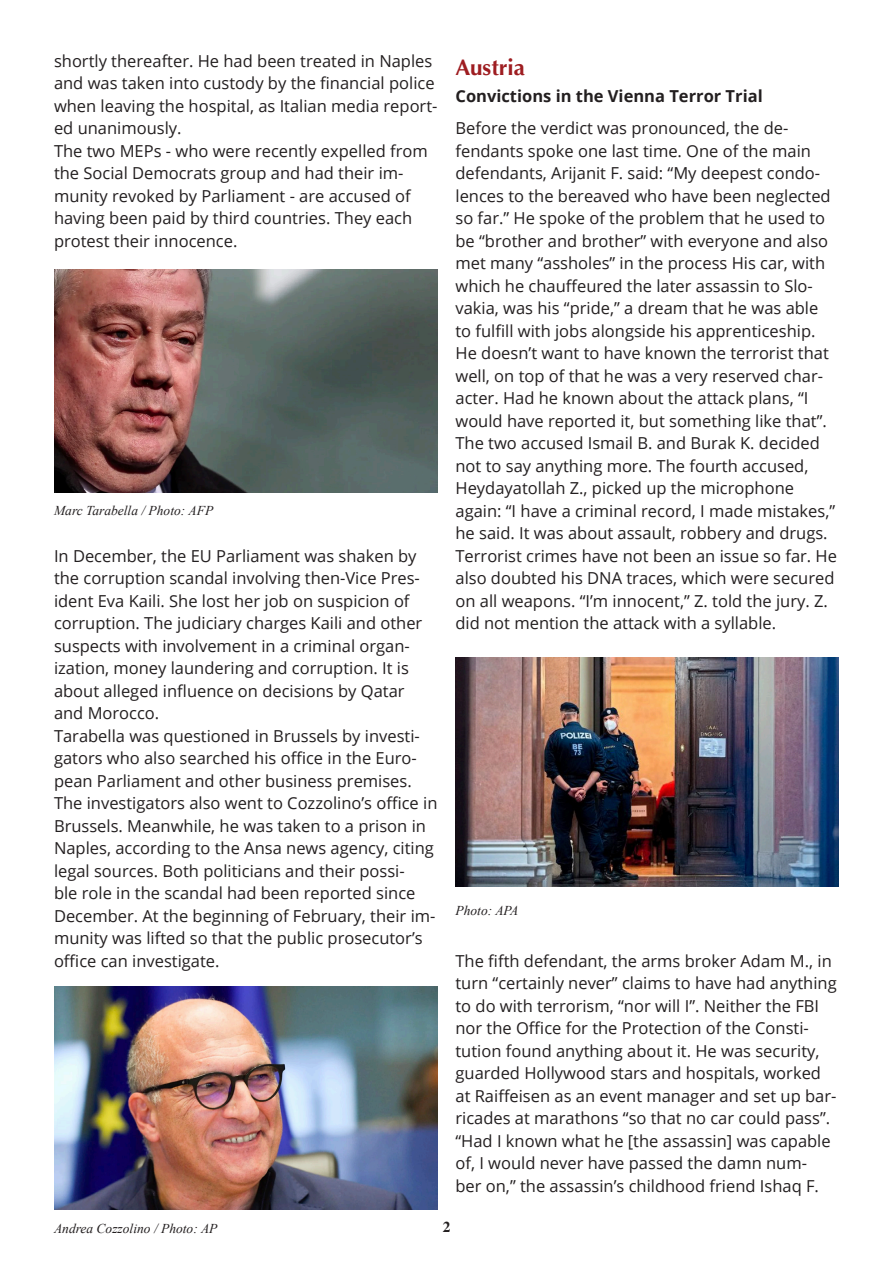
<style>
.page{position:relative;width:893px;height:1263px;background:#fff}
.page>*{position:absolute;margin:0;border:0;box-sizing:border-box;transform-origin:0 0}
.t1{font:700 22.5px "Optima";color:#9e1d21}
.t2{font:18px "entezar";color:#231f20}
.t3{font:16.5px/22.5px "Open Sans";color:#231f20}
.t4{font:700 16.5px "Open Sans";color:#231f20}
.t5{font:italic 13.5px "Times New Roman";color:#231f20}
</style>
<div class="page">
<img style="left:54px;top:986px;width:383px;height:223px">
<img style="left:455px;top:657px;width:384px;height:230px">
<img style="left:54px;top:269px;width:383px;height:223px">
<p class="t3" style="left:54px;top:49px;width:385px">shortly thereafter. He had been treated in Naples and was taken into custody by the financial police when leaving the hospital, as Italian media report&shy;ed unanimously.</p>
<p class="t3" style="left:54px;top:139px;width:375px">The two MEPs - who were recently expelled from the Social Democrats group and had their im&shy;munity revoked by Parliament - are accused of having been paid by third countries. They each protest their innocence.</p>
<p class="t5" style="left:54px;top:502px;width:161px">Marc Tarabella / Photo: AFP</p>
<p class="t3" style="left:54px;top:544px;width:370px">In December, the EU Parliament was shaken by the corruption scandal involving then-Vice Pres&shy;ident Eva Kaili. She lost her job on suspicion of corruption. The judiciary charges Kaili and other suspects with involvement in a criminal organ&shy;ization, money laundering and corruption. It is about alleged influence on decisions by Qatar and Morocco.</p>
<p class="t3" style="left:54px;top:724px;width:385px">Tarabella was questioned in Brussels by investi&shy;gators who also searched his office in the Euro&shy;pean Parliament and other business premises.<br>The investigators also went to Cozzolino’s office in Brussels. Meanwhile, he was taken to a prison in Naples, according to the Ansa news agency, citing legal sources. Both politicians and their possi-<br>ble role in the scandal had been reported since December. At the beginning of February, their im&shy;munity was lifted so that the public prosecutor’s office can investigate.</p>
<p class="t1" style="left:455px;top:54px;width:71px">Austria</p>
<p class="t4" style="left:455px;top:84px;width:309px">Convictions in the Vienna Terror Trial</p>
<p class="t3" style="left:455px;top:116px;width:377px">Before the verdict was pronounced, the de&shy;fendants spoke one last time. One of the main defendants, Arijanit F. said: “My deepest condo&shy;lences to the bereaved who have been neglected so far.” He spoke of the problem that he used to be “brother and brother” with everyone and also met many “assholes” in the process His car, with which he chauffeured the later assassin to Slo&shy;vakia, was his “pride,” a dream that he was able to fulfill with jobs alongside his apprenticeship.<br>He doesn’t want to have known the terrorist that well, on top of that he was a very reserved char&shy;acter. Had he known about the attack plans, “I would have reported it, but something like that”.</p>
<p class="t3" style="left:455px;top:431px;width:383px">The two accused Ismail B. and Burak K. decided not to say anything more. The fourth accused, Heydayatollah Z., picked up the microphone again: “I have a criminal record, I made mistakes,” he said. It was about assault, robbery and drugs.<br>Terrorist crimes have not been an issue so far. He also doubted his DNA traces, which were secured on all weapons. “I’m innocent,” Z. told the jury. Z. did not mention the attack with a syllable.</p>
<p class="t5" style="left:455px;top:901px;width:64px">Photo: APA</p>
<p class="t3" style="left:455px;top:949px;width:383px">The fifth defendant, the arms broker Adam M., in turn “certainly never” claims to have had anything to do with terrorism, “nor will I”. Neither the FBI nor the Office for the Protection of the Consti&shy;tution found anything about it. He was security, guarded Hollywood stars and hospitals, worked at Raiffeisen as an event manager and set up bar&shy;ricades at marathons “so that no car could pass”.</p>
<p class="t3" style="left:455px;top:1129px;width:377px">“Had I known what he [the assassin] was capable of, I would never have passed the damn num&shy;ber on,” the assassin’s childhood friend Ishaq F.</p>
<p class="t5" style="left:54px;top:1219px;width:165px">Andrea Cozzolino / Photo: AP</p>
<p class="t2" style="left:443px;top:1215px;width:9px">2</p>
</div>
